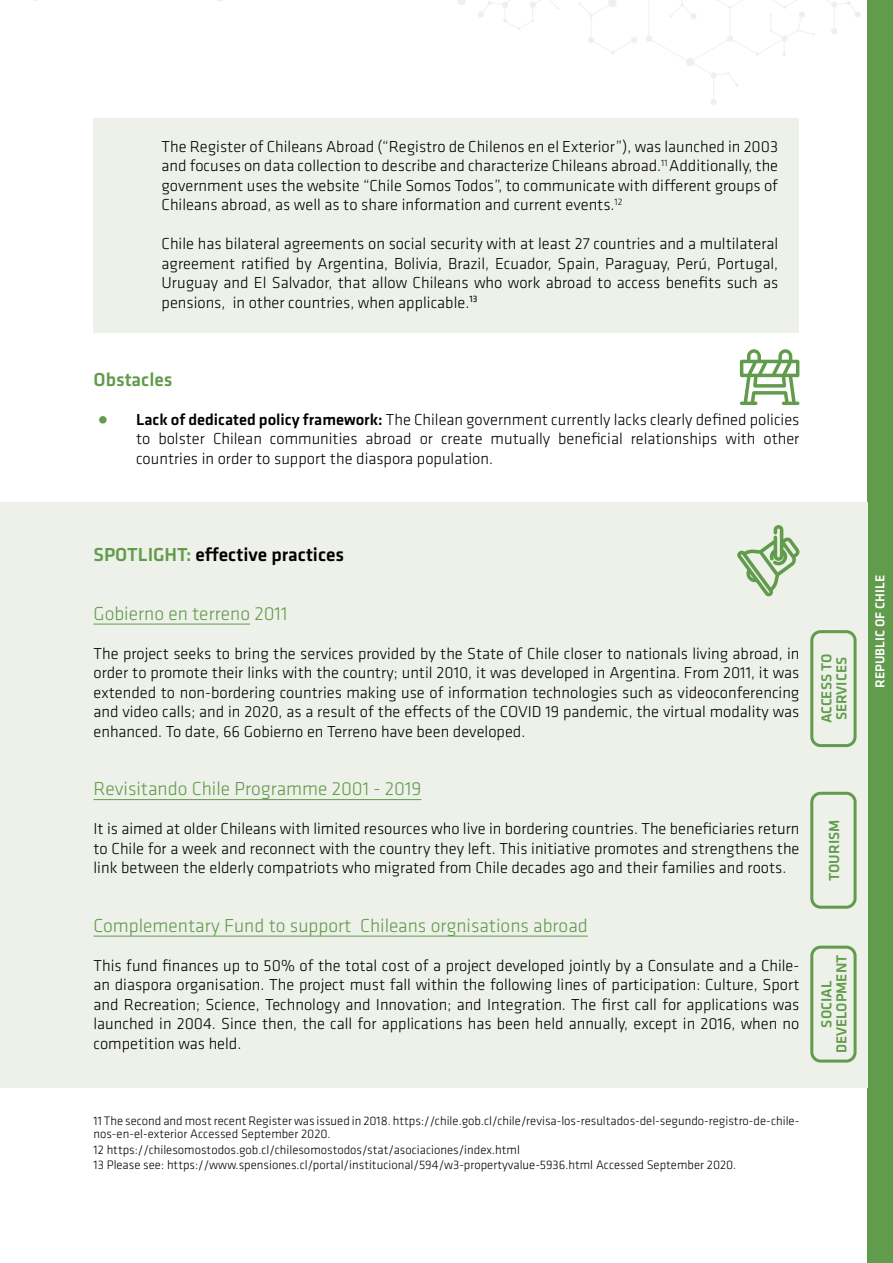
<style>
.page{position:relative;width:893px;height:1263px;background:#fff}
.page>*{position:absolute;margin:0;border:0;box-sizing:border-box;transform-origin:0 0}
.t1{font:300 19.5px "Klavika";color:#619b4c}
.t2{font:500 19.5px "Klavika";color:#000}
.t3{font:500 19.5px "Klavika";color:#619b4c}
.t4{font:300 16.5px/19.5px "Klavika";color:#000;text-align:justify}
.t5{font:500 15px/15px "Klavika";color:#619b4c}
.t6{font:500 13.5px "Klavika";color:#fff}
.t7{font:300 12.75px/13.5px "Klavika";color:#000}
.s1{color:#619b4c}
.s2{font-weight:500}
</style>
<div class="page">
<div style="left:867px;top:0;width:26px;height:1263px;background:#619b4c"></div>
<svg style="left:578px;top:0;width:59px;height:54px"></svg>
<svg style="left:457px;top:0;width:102px;height:30px"></svg>
<svg style="left:646px;top:0;width:215px;height:105px"></svg>
<div style="left:0;top:502px;width:867px;height:586px;background:#edf1e9"></div>
<svg style="left:737px;top:525px;width:63px;height:71px"></svg>
<div style="left:94px;top:118px;width:705px;height:117px;background:#edf1e9"></div>
<div style="left:94px;top:215px;width:705px;height:118px;background:#edf1e9"></div>
<hr style="left:94px;top:624px;width:156px;height:1px;background:#619b4c">
<hr style="left:94px;top:799px;width:327px;height:1px;background:#619b4c">
<hr style="left:94px;top:936px;width:494px;height:1px;background:#619b4c">
<svg style="left:740px;top:349px;width:59px;height:56px"></svg>
<svg style="left:810px;top:630px;width:47px;height:117px"></svg>
<svg style="left:810px;top:792px;width:47px;height:117px"></svg>
<svg style="left:810px;top:946px;width:47px;height:116px"></svg>
<p class="t4" style="left:162px;top:136px;width:618px">The Register of Chileans Abroad (“Registro de Chilenos en el Exterior”), was launched in 2003 and focuses on data collection to describe and characterize Chileans abroad.<sup>11</sup> Additionally, the government uses the website “Chile Somos Todos”, to communicate with different groups of Chileans abroad, as well as to share information and current events.<sup>12</sup></p>
<p class="t4" style="left:162px;top:234px;width:618px">Chile has bilateral agreements on social security with at least 27 countries and a multilateral agreement ratified by Argentina, Bolivia, Brazil, Ecuador, Spain, Paraguay, Perú, Portugal, Uruguay and El Salvador, that allow Chileans who work abroad to access benefits such as pensions, in other countries, when applicable.<sup>13</sup></p>
<p class="t3" style="left:94px;top:366px;width:81px">Obstacles</p>
<p class="t4" style="left:136px;top:409px;width:665px;text-indent:-43px"><span class="s1">•</span> <span class="s2">Lack of dedicated policy framework:</span> The Chilean government currently lacks clearly defined policies to bolster Chilean communities abroad or create mutually beneficial relationships with other countries in order to support the diaspora population.</p>
<p class="t2" style="left:94px;top:541px;width:252px"><span class="s1">SPOTLIGHT:</span> effective practices</p>
<p class="t1" style="left:94px;top:601px;width:195px">Gobierno en terreno 2011</p>
<p class="t4" style="left:94px;top:643px;width:707px">The project seeks to bring the services provided by the State of Chile closer to nationals living abroad, in order to promote their links with the country; until 2010, it was developed in Argentina. From 2011, it was extended to non-bordering countries making use of information technologies such as videoconferencing and video calls; and in 2020, as a result of the effects of the COVID 19 pandemic, the virtual modality was enhanced. To date, 66 Gobierno en Terreno have been developed.</p>
<p class="t1" style="left:94px;top:777px;width:329px">Revisitando Chile Programme 2001 - 2019</p>
<p class="t4" style="left:94px;top:819px;width:707px">It is aimed at older Chileans with limited resources who live in bordering countries. The beneficiaries return to Chile for a week and reconnect with the country they left. This initiative promotes and strengthens the link between the elderly compatriots who migrated from Chile decades ago and their families and roots.</p>
<p class="t1" style="left:94px;top:913px;width:496px">Complementary Fund to support Chileans orgnisations abroad</p>
<p class="t4" style="left:94px;top:955px;width:707px">This fund finances up to 50% of the total cost of a project developed jointly by a Consulate and a Chile&shy;an diaspora organisation. The project must fall within the following lines of participation: Culture, Sport and Recreation; Science, Technology and Innovation; and Integration. The first call for applications was launched in 2004. Since then, the call for applications has been held annually, except in 2016, when no competition was held.</p>
<p class="t5" style="left:819px;top:723px;width:71px;rotate:-90deg">ACCESS TO<br>SERVICES</p>
<p class="t5" style="left:826px;top:881px;width:63px;rotate:-90deg">TOURISM</p>
<p class="t5" style="left:819px;top:1053px;width:100px;text-align:center;rotate:-90deg">SOCIAL<br>DEVELOPMENT</p>
<p class="t7" style="left:94px;top:1113px;width:707px">11 The second and most recent Register was issued in 2018. https://chile.gob.cl/chile/revisa-los-resultados-del-segundo-registro-de-chile&shy;nos-en-el-exterior Accessed September 2020.</p>
<p class="t7" style="left:94px;top:1142px;width:644px;line-height:15.6px">12 https://chilesomostodos.gob.cl/chilesomostodos/stat/asociaciones/index.html<br>13 Please see: https://www.spensiones.cl/portal/institucional/594/w3-propertyvalue-5936.html Accessed September 2020.</p>
<p class="t6" style="left:871px;top:688px;width:114px;rotate:-90deg">REPUBLIC OF CHILE</p>
</div>
